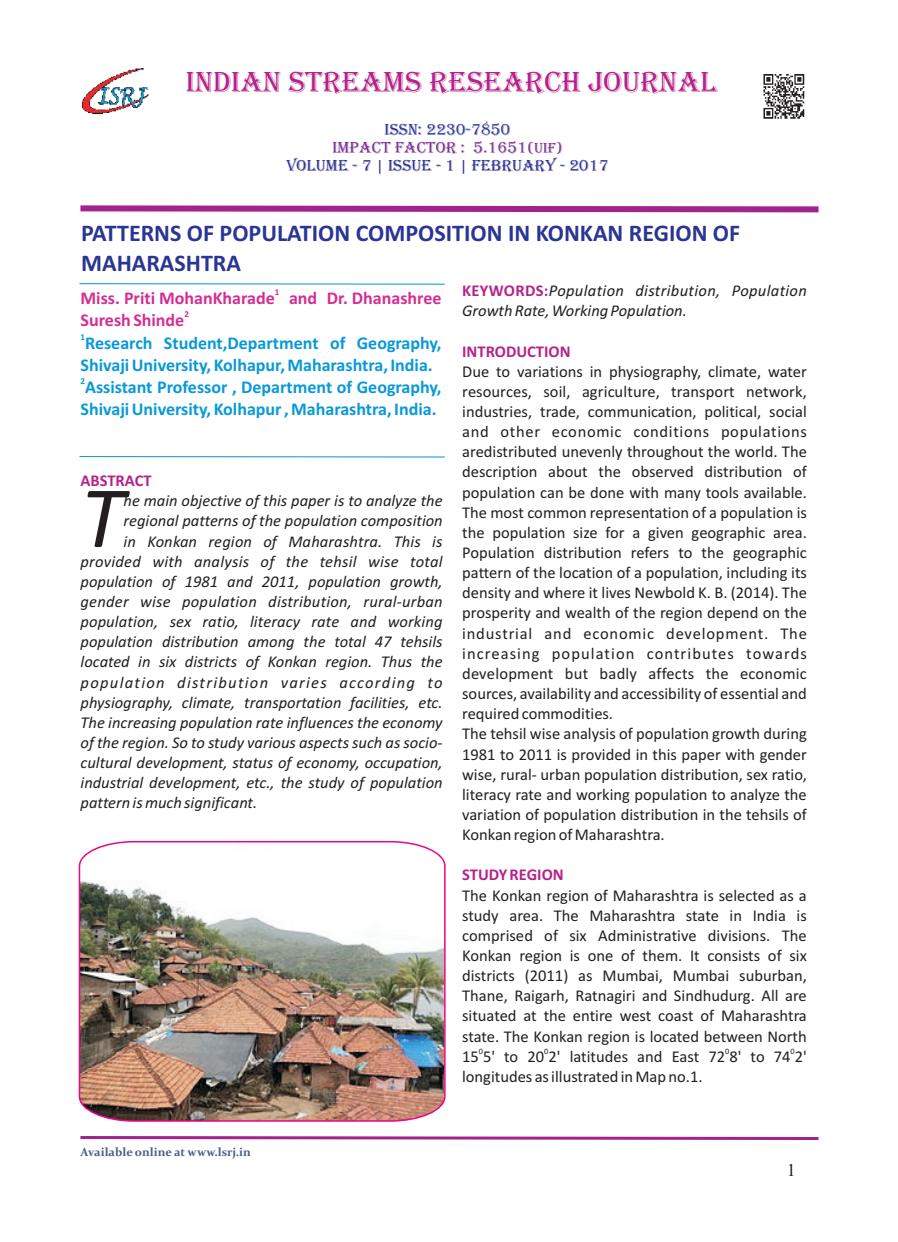
<style>
.page{position:relative;width:898px;height:1242px;background:#fff}
.page>*{position:absolute;margin:0;border:0;box-sizing:border-box;transform-origin:0 0}
.t1{font:italic 88.2px "Calibri";color:#231f20}
.t2{font:30px "Algerian";color:#b6218b}
.t3{font:700 24px/29.2px "Calibri";color:#2a3594}
.t4{font:700 18px/21.9px "Calibri";color:#0899d9}
.t5{font:700 18px "Calibri";color:#d52d93}
.t6{font:18px "Times New Roman";color:#231f20}
.t7{font:16.5px/20.1px "Calibri";color:#231f20}
.t8{font:italic 16.5px "Calibri";color:#231f20}
.t9{font:italic 16.5px "Calibri";letter-spacing:.02em;color:#231f20}
.t10{font:italic 16.5px "Calibri";letter-spacing:.08em;color:#231f20}
.t11{font:16.5px/18.3px "Algerian";color:#792e92;text-align:center}
.t12{font:700 16.5px "Calibri";color:#b6218b}
.t13{font:16.5px "Algerian";color:#2e308f}
.t14{font:700 12px "Constantia";color:#485e88}
.t15{font:700 9px "Calibri";color:#d52d93}
.t16{font:700 9px "Calibri";color:#0899d9}
.t17{font:8.25px "Calibri";color:#231f20}
.s1{color:#2c3695}
.s2{font-size:15px}
.s3{font-weight:700;font-style:normal;color:#b6218b}
</style>
<div class="page">
<svg style="left:80px;top:205px;width:739px;height:8px;background:#b95aaa"></svg>
<svg style="left:80px;top:1136px;width:739px;height:4px;background:#b859a9"></svg>
<img style="left:763px;top:74px;width:42px;height:45px">
<img style="left:78px;top:841px;width:368px;height:281px">
<hr style="left:79px;top:456px;width:365px;height:1px;background:#0095d9">
<hr style="left:79px;top:283px;width:365px;height:1px;background:#0095d9">
<img style="left:82px;top:69px;width:67px;height:45px">
<h2 class="t2" style="left:186px;top:66px;width:532px">INDIAN STREAMS RESEARCH JOURNAL</h2>
<p class="t11" style="left:332px;top:120px;width:232px"><span class="s1">ISSN: 2230-7850<br></span>IMPACT FACTOR : 5.1651<span class="s2">(UIF)</span></p>
<p class="t13" style="left:286px;top:157px;width:324px">VOLUME - 7 | ISSUE - 1 | FEBRUARY - 2017</p>
<h3 class="t3" style="left:81px;top:221px;width:660px">PATTERNS OF POPULATION COMPOSITION IN KONKAN REGION OF<br>MAHARASHTRA</h3>
<p class="t15" style="left:275px;top:288px;width:6px">1</p>
<p class="t5" style="left:81px;top:290px;width:362px">Miss. Priti MohanKharade and Dr. Dhanashree</p>
<p class="t15" style="left:184px;top:311px;width:6px">2</p>
<p class="t5" style="left:81px;top:313px;width:105px">Suresh Shinde</p>
<p class="t16" style="left:81px;top:333px;width:6px">1</p>
<p class="t4" style="left:81px;top:333px;width:362px">Research Student,Department of Geography,<br>Shivaji University, Kolhapur, Maharashtra, India.</p>
<p class="t16" style="left:81px;top:377px;width:6px">2</p>
<p class="t4" style="left:80px;top:378px;width:362px">Assistant Professor , Department of Geography,<br>Shivaji University, Kolhapur , Maharashtra, India.</p>
<p class="t12" style="left:81px;top:474px;width:73px">ABSTRACT</p>
<p class="t8" style="left:123px;top:494px;width:320px">he main objective of this paper is to analyze the</p>
<h1 class="t1" style="left:81px;top:480px;width:44px">T</h1>
<p class="t8" style="left:123px;top:514px;width:320px">regional patterns of the population composition</p>
<p class="t8" style="left:123px;top:534px;width:320px">in Konkan region of Maharashtra. This is</p>
<p class="t8" style="left:80px;top:554px;width:363px">provided with analysis of the tehsil wise total</p>
<p class="t8" style="left:80px;top:574px;width:363px">population of 1981 and 2011, population growth,</p>
<p class="t8" style="left:80px;top:594px;width:363px">gender wise population distribution, rural-urban</p>
<p class="t8" style="left:80px;top:615px;width:363px">population, sex ratio, literacy rate and working</p>
<p class="t8" style="left:80px;top:635px;width:363px">population distribution among the total 47 tehsils</p>
<p class="t8" style="left:80px;top:655px;width:363px">located in six districts of Konkan region. Thus the</p>
<p class="t10" style="left:80px;top:675px;width:363px">population distribution varies according to</p>
<p class="t8" style="left:80px;top:695px;width:363px">physiography, climate, transportation facilities, etc.</p>
<p class="t8" style="left:80px;top:715px;width:363px">The increasing population rate influences the economy</p>
<p class="t8" style="left:80px;top:735px;width:363px">of the region. So to study various aspects such as socio-</p>
<p class="t8" style="left:80px;top:756px;width:363px">cultural development, status of economy, occupation,</p>
<p class="t8" style="left:80px;top:776px;width:363px">industrial development, etc., the study of population</p>
<p class="t8" style="left:80px;top:796px;width:178px">pattern is much significant.</p>
<p class="t9" style="left:462px;top:284px;width:346px"><span class="s3">KEYWORDS:</span>Population distribution, Population</p>
<p class="t8" style="left:462px;top:304px;width:226px">Growth Rate, Working Population.</p>
<p class="t12" style="left:462px;top:344px;width:110px">INTRODUCTION</p>
<p class="t7" style="left:462px;top:362px;width:346px">Due to variations in physiography, climate, water resources, soil, agriculture, transport network, industries, trade, communication, political, social and other economic conditions populations aredistributed unevenly throughout the world. The description about the observed distribution of population can be done with many tools available.<br>The most common representation of a population is the population size for a given geographic area.<br>Population distribution refers to the geographic pattern of the location of a population, including its density and where it lives Newbold K. B. (2014). The prosperity and wealth of the region depend on the industrial and economic development. The increasing population contributes towards development but badly affects the economic sources, availability and accessibility of essential and required commodities.<br>The tehsil wise analysis of population growth during 1981 to 2011 is provided in this paper with gender wise, rural- urban population distribution, sex ratio, literacy rate and working population to analyze the variation of population distribution in the tehsils of Konkan region of Maharashtra.</p>
<p class="t12" style="left:462px;top:868px;width:103px">STUDY REGION</p>
<p class="t7" style="left:462px;top:886px;width:346px;text-align:justify">The Konkan region of Maharashtra is selected as a study area. The Maharashtra state in India is comprised of six Administrative divisions. The Konkan region is one of them. It consists of six districts (2011) as Mumbai, Mumbai suburban, Thane, Raigarh, Ratnagiri and Sindhudurg. All are situated at the entire west coast of Maharashtra state. The Konkan region is located between North</p>
<p class="t17" style="left:478px;top:1047px;width:6px">0</p>
<p class="t17" style="left:544px;top:1047px;width:6px">0</p>
<p class="t17" style="left:725px;top:1047px;width:6px">0</p>
<p class="t17" style="left:790px;top:1047px;width:6px">0</p>
<p class="t7" style="left:462px;top:1048px;width:346px">15 5' to 20 2' latitudes and East 72 8' to 74 2' longitudes as illustrated in Map no.1.</p>
<p class="t14" style="left:81px;top:1147px;width:172px">Available online at www.lsrj.in</p>
<p class="t6" style="left:786px;top:1164px;width:10px">1</p>
</div>
